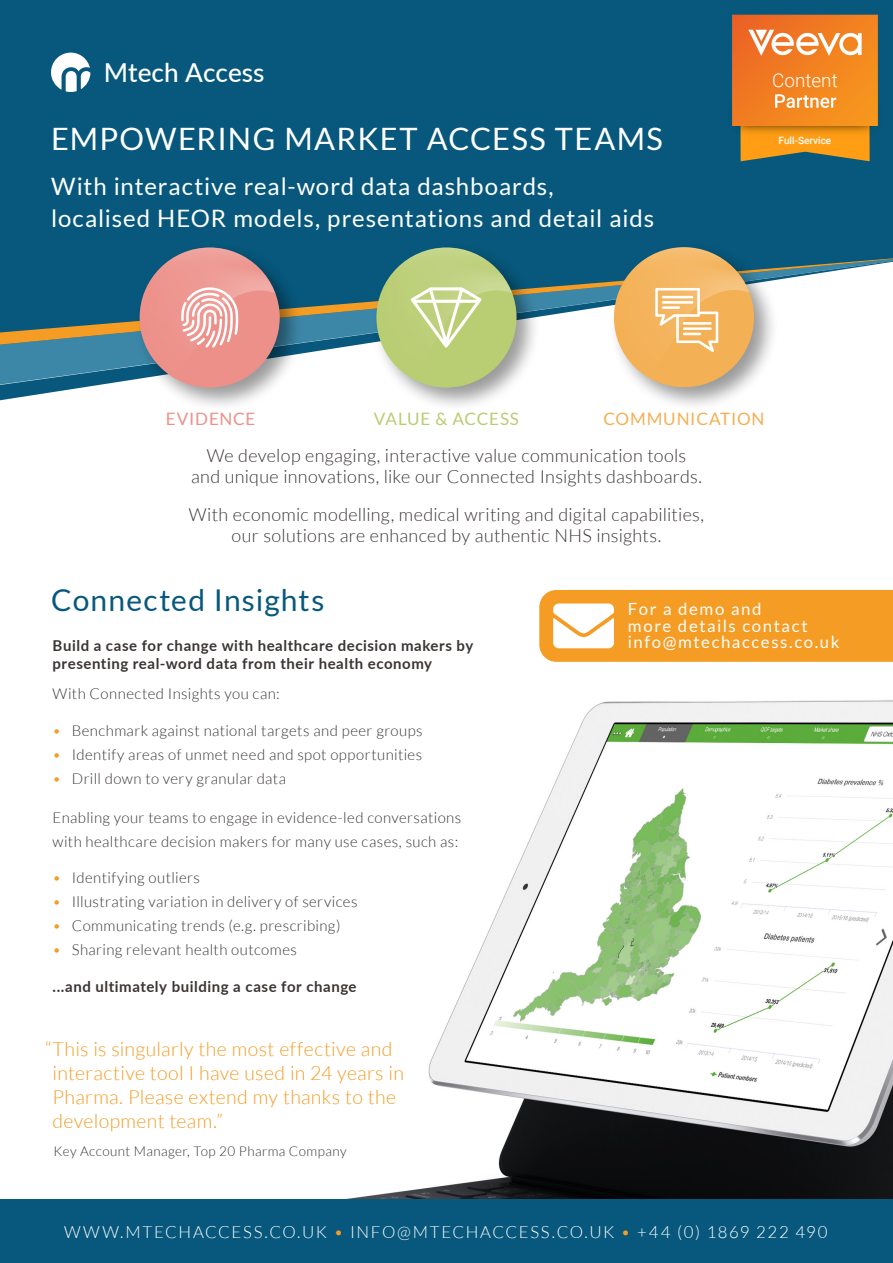
<style>
.page{position:relative;width:893px;height:1263px;background:#fff}
.page>*{position:absolute;margin:0;border:0;box-sizing:border-box;transform-origin:0 0}
.t1{font:30.9px "Lato";letter-spacing:.04em;color:#fff}
.t2{font:30px "Lato";letter-spacing:.04em;color:#07587c}
.t3{font:500 26.1px "Lato";color:#fff}
.t4{font:24px/32.4px "Lato";letter-spacing:.035em;color:#fff}
.t5{font:300 19.5px/24px "Lato";letter-spacing:.015em;color:#f59c24}
.t6{font:300 18.9px "Roboto";color:#fff}
.t7{font:300 18px/21px "Lato";letter-spacing:.015em;color:#3a3533;text-align:center}
.t8{font:17.1px "Lato";letter-spacing:.05em;color:#f4b054}
.t9{font:17.1px "Lato";letter-spacing:.035em;color:#b9cd72}
.t10{font:17.1px "Lato";letter-spacing:.045em;color:#ed9089}
.t11{font:300 16.8px "Lato";letter-spacing:.095em;color:#fff}
.t12{font:16.8px/16.5px "Lato";letter-spacing:.095em;color:#fff}
.t13{font:300 15px/24px "Lato";letter-spacing:.025em;color:#3a3533}
.t14{font:700 15px/18px "Lato";letter-spacing:.035em;color:#3a3533}
.t15{font:300 13.5px "Lato";letter-spacing:.03em;color:#3a3533}
.t16{font:500 10.05px "Roboto";color:#fff}
.s1{color:#f59c24}
</style>
<div class="page">
<div style="left:0;top:0;width:893px;height:258px;background:#07587c"></div>
<svg style="left:51px;top:53px;width:39px;height:39px"></svg>
<svg style="left:0;top:345px;width:356px;height:55px"></svg>
<svg style="left:0;top:258px;width:893px;height:87px"></svg>
<div style="left:134px;top:242px;width:170px;height:170px;background:#000;opacity:.4"></div>
<div style="left:140px;top:247px;width:140px;height:141px;background:#ed9089;border-radius:50%"></div>
<svg style="left:140px;top:247px;width:140px;height:130px"></svg>
<div style="left:371px;top:242px;width:170px;height:170px;background:#000;opacity:.4"></div>
<div style="left:376px;top:247px;width:141px;height:141px;background:#b9cd72;border-radius:50%"></div>
<svg style="left:376px;top:247px;width:141px;height:130px"></svg>
<div style="left:608px;top:242px;width:171px;height:170px;background:#000;opacity:.4"></div>
<div style="left:614px;top:247px;width:140px;height:140px;background:#f4b054;border-radius:50%"></div>
<svg style="left:614px;top:247px;width:140px;height:130px"></svg>
<img style="left:346px;top:700px;width:547px;height:499px">
<img style="left:729px;top:75px;width:152px;height:78px">
<svg style="left:732px;top:15px;width:146px;height:146px;background:#e68a33"></svg>
<svg style="left:539px;top:590px;width:354px;height:72px;background:#f6a63b"></svg>
<div style="left:0;top:1199px;width:893px;height:64px;background:#07587c"></div>
<h3 class="t3" style="left:104px;top:53px;width:162px">Mtech Access</h3>
<h1 class="t1" style="left:51px;top:122px;width:613px">EMPOWERING MARKET ACCESS TEAMS</h1>
<h3 class="t4" style="left:51px;top:170px;width:605px">With interactive real-word data dashboards, localised HEOR models, presentations and detail aids</h3>
<p class="t6" style="left:772px;top:67px;width:67px">Content</p>
<p class="t16" style="left:779px;top:134px;width:54px">Full-Service</p>
<p class="t10" style="left:166px;top:409px;width:91px">EVIDENCE</p>
<p class="t9" style="left:374px;top:409px;width:147px">VALUE &amp; ACCESS</p>
<p class="t8" style="left:603px;top:409px;width:162px">COMMUNICATION</p>
<p class="t7" style="left:191px;top:445px;width:512px">We develop engaging, interactive value communication tools and unique innovations, like our Connected Insights dashboards.</p>
<p class="t7" style="left:189px;top:504px;width:517px">With economic modelling, medical writing and digital capabilities, our solutions are enhanced by authentic NHS insights.</p>
<h2 class="t2" style="left:51px;top:583px;width:275px">Connected Insights</h2>
<p class="t14" style="left:53px;top:636px;width:422px">Build a case for change with healthcare decision makers by presenting real-word data from their health economy</p>
<p class="t13" style="left:53px;top:682px;width:229px">With Connected Insights you can:</p>
<p class="t13" style="left:53px;top:719px;width:372px"><span class="s1">•</span> Benchmark against national targets and peer groups</p>
<p class="t13" style="left:53px;top:743px;width:371px"><span class="s1">•</span> Identify areas of unmet need and spot opportunities</p>
<p class="t13" style="left:53px;top:767px;width:235px"><span class="s1">•</span> Drill down to very granular data</p>
<p class="t13" style="left:53px;top:805px;width:410px">Enabling your teams to engage in evidence-led conversations with healthcare decision makers for many use cases, such as:</p>
<p class="t13" style="left:53px;top:866px;width:149px"><span class="s1">•</span> Identifying outliers</p>
<p class="t13" style="left:53px;top:890px;width:307px"><span class="s1">•</span> Illustrating variation in delivery of services</p>
<p class="t13" style="left:53px;top:914px;width:290px"><span class="s1">•</span> Communicating trends (e.g. prescribing)</p>
<p class="t13" style="left:53px;top:938px;width:246px"><span class="s1">•</span> Sharing relevant health outcomes</p>
<p class="t14" style="left:53px;top:977px;width:306px">...and ultimately building a case for change</p>
<h3 class="t5" style="left:53px;top:1037px;width:353px;text-indent:-8px">“This is singularly the most effective and interactive tool I have used in 24 years in Pharma. Please extend my thanks to the development team.”</h3>
<p class="t15" style="left:54px;top:1144px;width:295px">Key Account Manager, Top 20 Pharma Company</p>
<p class="t12" style="left:628px;top:601px;width:213px">For a demo and<br>more details contact info@mtechaccess.co.uk</p>
<p class="t11" style="left:64px;top:1223px;width:765px">WWW.MTECHACCESS.CO.UK <span class="s1">•</span> INFO@MTECHACCESS.CO.UK <span class="s1">•</span> +44 (0) 1869 222 490</p>
</div>
